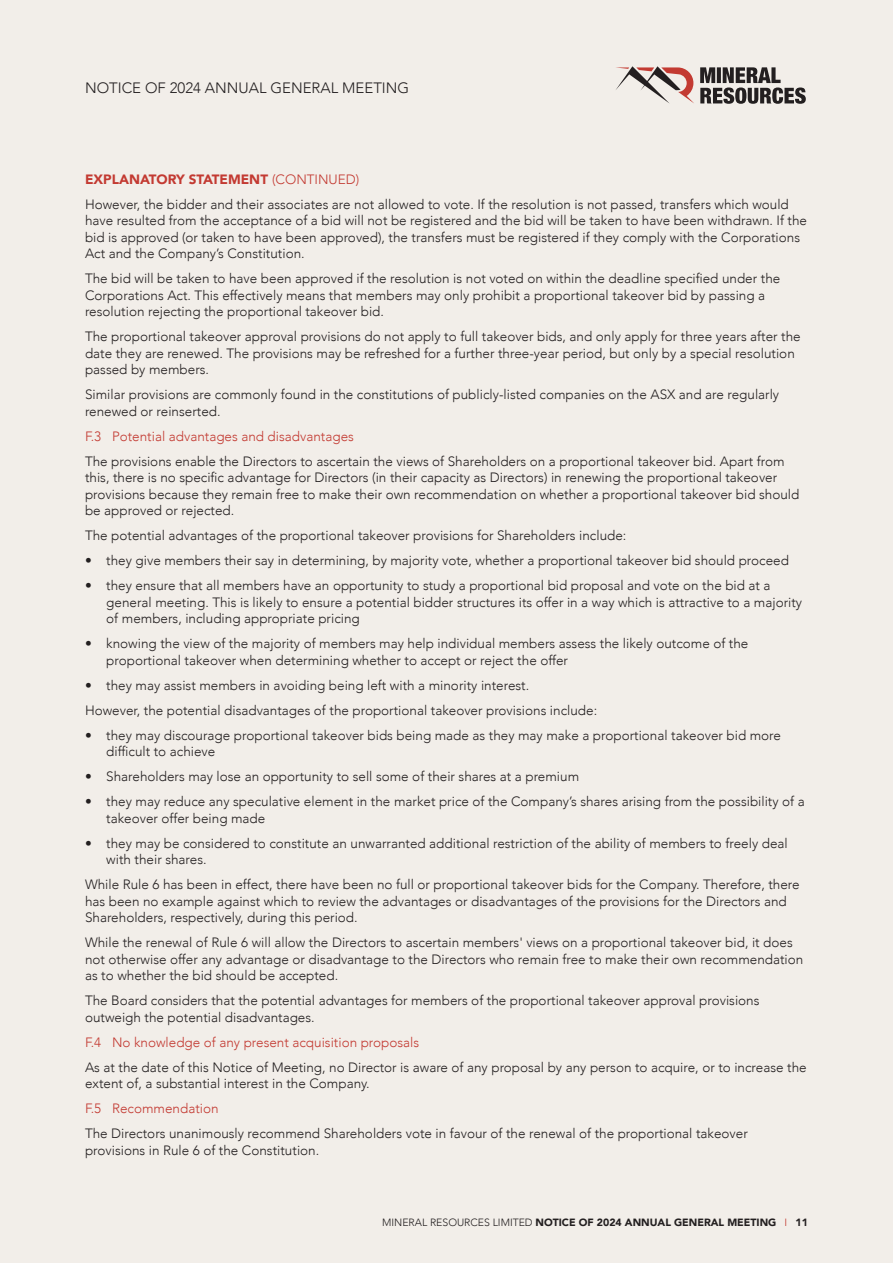
<style>
.page{position:relative;width:893px;height:1263px;background:#f2eee9}
.page>*{position:absolute;margin:0;border:0;box-sizing:border-box;transform-origin:0 0}
.t1{font:300 15px "Avenir";color:#231f20}
.t2{font:300 13.5px/16.5px "Avenir";color:#231f20}
.t3{font:300 13.5px "Avenir";color:#c33a32}
.t4{font:900 13.5px "Avenir";color:#c33a32}
.t5{font:900 10.5px "Avenir";color:#231f20}
.s1{font-weight:300}
.s2{font-weight:300;color:#c33a32}
</style>
<div class="page">
<svg style="left:700px;top:67px;width:106px;height:37px"></svg>
<svg style="left:616px;top:66px;width:78px;height:38px"></svg>
<p class="t1" style="left:85px;top:78px;width:326px">NOTICE OF 2024 ANNUAL GENERAL MEETING</p>
<p class="t4" style="left:85px;top:167px;width:276px">EXPLANATORY STATEMENT <span class="s1">(CONTINUED)</span></p>
<p class="t2" style="left:85px;top:196px;width:723px">However, the bidder and their associates are not allowed to vote. If the resolution is not passed, transfers which would have resulted from the acceptance of a bid will not be registered and the bid will be taken to have been withdrawn. If the bid is approved (or taken to have been approved), the transfers must be registered if they comply with the Corporations Act and the Company’s Constitution.</p>
<p class="t2" style="left:85px;top:270px;width:697px">The bid will be taken to have been approved if the resolution is not voted on within the deadline specified under the<br>Corporations Act. This effectively means that members may only prohibit a proportional takeover bid by passing a resolution rejecting the proportional takeover bid.</p>
<p class="t2" style="left:85px;top:328px;width:717px">The proportional takeover approval provisions do not apply to full takeover bids, and only apply for three years after the date they are renewed. The provisions may be refreshed for a further three-year period, but only by a special resolution passed by members.</p>
<p class="t2" style="left:85px;top:386px;width:696px">Similar provisions are commonly found in the constitutions of publicly-listed companies on the ASX and are regularly renewed or reinserted.</p>
<p class="t3" style="left:85px;top:428px;width:270px">F.3 Potential advantages and disadvantages</p>
<p class="t2" style="left:85px;top:453px;width:716px">The provisions enable the Directors to ascertain the views of Shareholders on a proportional takeover bid. Apart from this, there is no specific advantage for Directors (in their capacity as Directors) in renewing the proportional takeover provisions because they remain free to make their own recommendation on whether a proportional takeover bid should be approved or rejected.</p>
<p class="t2" style="left:85px;top:527px;width:543px">The potential advantages of the proportional takeover provisions for Shareholders include:</p>
<p class="t2" style="left:85px;top:552px;width:705px">• they give members their say in determining, by majority vote, whether a proportional takeover bid should proceed</p>
<p class="t2" style="left:106px;top:577px;width:697px;text-indent:-21px">• they ensure that all members have an opportunity to study a proportional bid proposal and vote on the bid at a general meeting. This is likely to ensure a potential bidder structures its offer in a way which is attractive to a majority of members, including appropriate pricing</p>
<p class="t2" style="left:106px;top:635px;width:644px;text-indent:-21px">• knowing the view of the majority of members may help individual members assess the likely outcome of the proportional takeover when determining whether to accept or reject the offer</p>
<p class="t2" style="left:85px;top:677px;width:446px">• they may assist members in avoiding being left with a minority interest.</p>
<p class="t2" style="left:85px;top:702px;width:514px">However, the potential disadvantages of the proportional takeover provisions include:</p>
<p class="t2" style="left:106px;top:727px;width:676px;text-indent:-21px">• they may discourage proportional takeover bids being made as they may make a proportional takeover bid more difficult to achieve</p>
<p class="t2" style="left:85px;top:768px;width:496px">• Shareholders may lose an opportunity to sell some of their shares at a premium</p>
<p class="t2" style="left:106px;top:793px;width:700px;text-indent:-21px">• they may reduce any speculative element in the market price of the Company’s shares arising from the possibility of a takeover offer being made</p>
<p class="t2" style="left:106px;top:835px;width:683px;text-indent:-21px">• they may be considered to constitute an unwarranted additional restriction of the ability of members to freely deal with their shares.</p>
<p class="t2" style="left:85px;top:876px;width:716px">While Rule 6 has been in effect, there have been no full or proportional takeover bids for the Company. Therefore, there has been no example against which to review the advantages or disadvantages of the provisions for the Directors and<br>Shareholders, respectively, during this period.</p>
<p class="t2" style="left:85px;top:934px;width:720px">While the renewal of Rule 6 will allow the Directors to ascertain members' views on a proportional takeover bid, it does not otherwise offer any advantage or disadvantage to the Directors who remain free to make their own recommendation as to whether the bid should be accepted.</p>
<p class="t2" style="left:85px;top:992px;width:676px">The Board considers that the potential advantages for members of the proportional takeover approval provisions outweigh the potential disadvantages.</p>
<p class="t3" style="left:85px;top:1034px;width:336px">F.4 No knowledge of any present acquisition proposals</p>
<p class="t2" style="left:85px;top:1059px;width:723px">As at the date of this Notice of Meeting, no Director is aware of any proposal by any person to acquire, or to increase the extent of, a substantial interest in the Company.</p>
<p class="t3" style="left:85px;top:1101px;width:135px">F.5 Recommendation</p>
<p class="t2" style="left:85px;top:1125px;width:664px">The Directors unanimously recommend Shareholders vote in favour of the renewal of the proportional takeover provisions in Rule 6 of the Constitution.</p>
<p class="t5" style="left:382px;top:1213px;width:427px"><span class="s1">MINERAL RESOURCES LIMITED</span> NOTICE OF 2024 ANNUAL GENERAL MEETING <span class="s2">I</span> 11</p>
</div>
